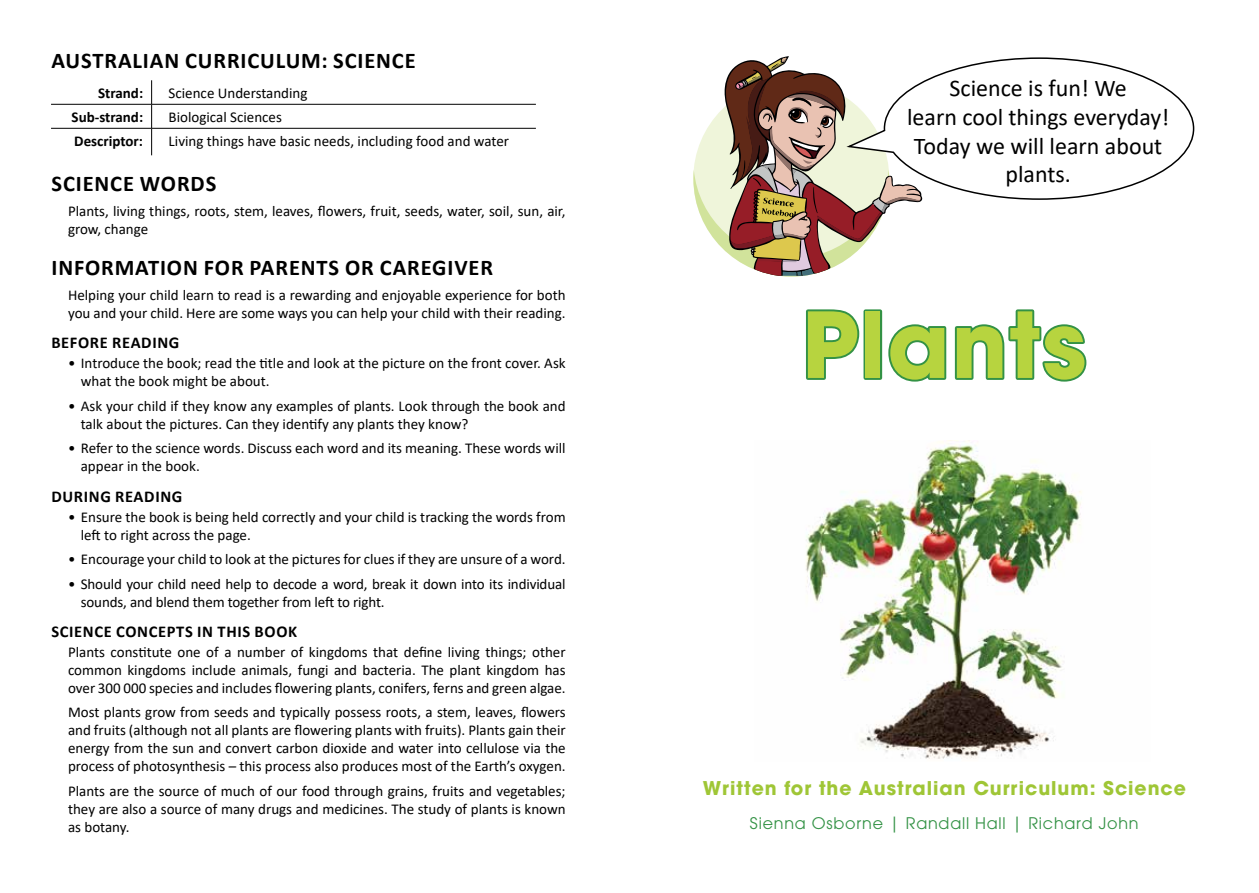
<style>
.page{position:relative;width:1259px;height:893px;background:#fff}
.page>*{position:absolute;margin:0;border:0;box-sizing:border-box;transform-origin:0 0}
.t1{font:700 90px "Avant Garde LT";letter-spacing:.02em;color:#b7d43f}
.t2{font:24px/28.8px "Calibri";color:#000;text-align:center}
.t3{font:700 22.5px "Calibri";letter-spacing:.04em;color:#000}
.t4{font:700 18.9px "Avant Garde LT";letter-spacing:.05em;color:#9fc636}
.t5{font:700 16.5px "Calibri";letter-spacing:.04em;color:#000}
.t6{font:15.9px "Avant Garde LT";letter-spacing:.05em;color:#339245}
.t7{font:15px/18px "Calibri";color:#000}
.t8{font:700 15px "Calibri";color:#000}
</style>
<div class="page">
<svg style="left:151px;top:80px;width:1px;height:75px"></svg>
<hr style="left:51px;top:104px;width:101px;height:1px;background:#000">
<hr style="left:152px;top:104px;width:384px;height:1px;background:#000">
<hr style="left:51px;top:128px;width:101px;height:1px;background:#000">
<hr style="left:152px;top:128px;width:384px;height:1px;background:#000">
<svg style="left:806px;top:309px;width:54px;height:71px"></svg>
<div style="left:863px;top:309px;width:19px;height:71px;border:4px solid #339245"></div>
<svg style="left:888px;top:309px;width:199px;height:73px"></svg>
<img style="left:806px;top:441px;width:276px;height:318px">
<svg style="left:693px;top:56px;width:228px;height:221px"></svg>
<svg style="left:843px;top:57px;width:352px;height:144px"></svg>
<h3 class="t3" style="left:51px;top:45px;width:366px">AUSTRALIAN CURRICULUM: SCIENCE</h3>
<p class="t8" style="left:98px;top:82px;width:46px">Strand:</p>
<p class="t7" style="left:169px;top:84px;width:140px">Science Understanding</p>
<p class="t8" style="left:72px;top:106px;width:73px">Sub-strand:</p>
<p class="t7" style="left:169px;top:108px;width:115px">Biological Sciences</p>
<p class="t8" style="left:74px;top:130px;width:70px">Descriptor:</p>
<p class="t7" style="left:169px;top:132px;width:342px">Living things have basic needs, including food and water</p>
<h3 class="t3" style="left:51px;top:168px;width:166px">SCIENCE WORDS</h3>
<p class="t7" style="left:68px;top:201px;width:499px">Plants, living things, roots, stem, leaves, flowers, fruit, seeds, water, soil, sun, air, grow, change</p>
<h3 class="t3" style="left:51px;top:252px;width:443px">INFORMATION FOR PARENTS OR CAREGIVER</h3>
<p class="t7" style="left:68px;top:285px;width:499px">Helping your child learn to read is a rewarding and enjoyable experience for both you and your child. Here are some ways you can help your child with their reading.</p>
<p class="t5" style="left:51px;top:331px;width:130px">BEFORE READING</p>
<p class="t7" style="left:81px;top:354px;width:486px;text-indent:-13px">• Introduce the book; read the title and look at the picture on the front cover. Ask what the book might be about.</p>
<p class="t7" style="left:81px;top:396px;width:486px;text-indent:-13px">• Ask your child if they know any examples of plants. Look through the book and talk about the pictures. Can they identify any plants they know?</p>
<p class="t7" style="left:81px;top:439px;width:486px;text-indent:-13px">• Refer to the science words. Discuss each word and its meaning. These words will appear in the book.</p>
<p class="t5" style="left:51px;top:484px;width:133px">DURING READING</p>
<p class="t7" style="left:81px;top:507px;width:486px;text-indent:-13px">• Ensure the book is being held correctly and your child is tracking the words from left to right across the page.</p>
<p class="t7" style="left:68px;top:550px;width:499px">• Encourage your child to look at the pictures for clues if they are unsure of a word.</p>
<p class="t7" style="left:81px;top:574px;width:486px;text-indent:-13px">• Should your child need help to decode a word, break it down into its individual sounds, and blend them together from left to right.</p>
<p class="t5" style="left:51px;top:620px;width:247px">SCIENCE CONCEPTS IN THIS BOOK</p>
<p class="t7" style="left:68px;top:643px;width:499px;text-align:justify">Plants constitute one of a number of kingdoms that define living things; other common kingdoms include animals, fungi and bacteria. The plant kingdom has over 300 000 species and includes flowering plants, conifers, ferns and green algae.</p>
<p class="t7" style="left:68px;top:703px;width:499px;text-align:justify">Most plants grow from seeds and typically possess roots, a stem, leaves, flowers and fruits (although not all plants are flowering plants with fruits). Plants gain their energy from the sun and convert carbon dioxide and water into cellulose via the process of photosynthesis – this process also produces most of the Earth’s oxygen.</p>
<p class="t7" style="left:68px;top:781px;width:499px;text-align:justify">Plants are the source of much of our food through grains, fruits and vegetables; they are also a source of many drugs and medicines. The study of plants is known as botany.</p>
<h2 class="t2" style="left:907px;top:73px;width:264px">Science is fun! We<br>learn cool things everyday!<br>Today we will learn about plants.</h2>
<h1 class="t1" style="left:802px;top:286px;width:286px">Plants</h1>
<p class="t4" style="left:703px;top:776px;width:485px">Written for the Australian Curriculum: Science</p>
<p class="t6" style="left:750px;top:814px;width:390px">Sienna Osborne | Randall Hall | Richard John</p>
</div>
